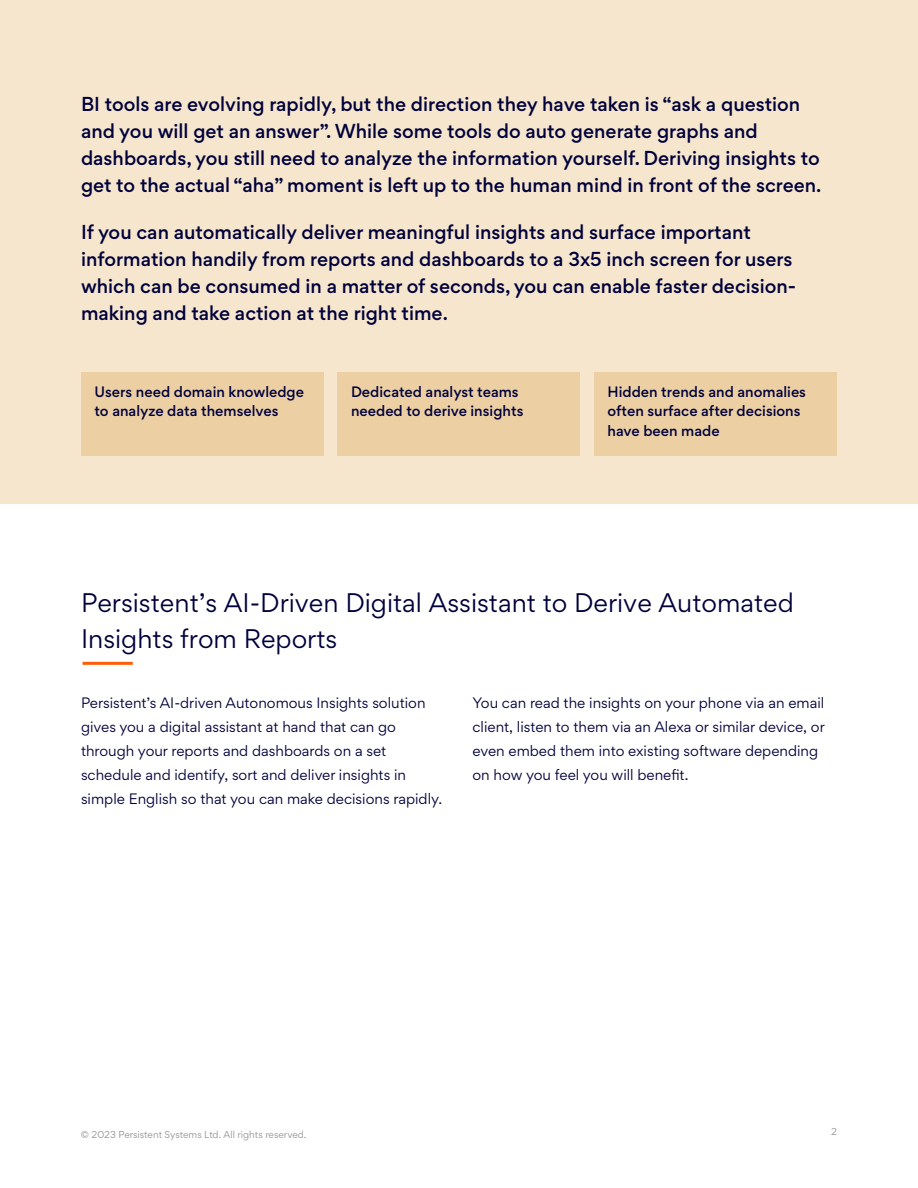
<style>
.page{position:relative;width:918px;height:1188px;background:#fff}
.page>*{position:absolute;margin:0;border:0;box-sizing:border-box;transform-origin:0 0}
.t1{font:24px/36px "Gordita";color:#00003b}
.t2{font:500 18px/27px "Gordita";color:#00003b}
.t3{font:13.5px/24px "Gordita";color:#00003b}
.t4{font:500 13.5px/19.5px "Gordita";color:#00003b}
.t5{font:9px "Gordita";color:#939598}
</style>
<div class="page">
<div style="left:0;top:0;width:918px;height:504px;background:#f5e6cd"></div>
<hr style="left:84px;top:662px;width:47px;height:3px;background:#fd5f07">
<div style="left:81px;top:372px;width:243px;height:84px;background:#ecd0a4"></div>
<div style="left:338px;top:372px;width:242px;height:84px;background:#ecd0a4"></div>
<div style="left:594px;top:372px;width:243px;height:84px;background:#ecd0a4"></div>
<p class="t2" style="left:81px;top:90px;width:742px">BI tools are evolving rapidly, but the direction they have taken is “ask a question and you will get an answer”. While some tools do auto generate graphs and dashboards, you still need to analyze the information yourself. Deriving insights to get to the actual “aha” moment is left up to the human mind in front of the screen.</p>
<p class="t2" style="left:81px;top:218px;width:717px">If you can automatically deliver meaningful insights and surface important information handily from reports and dashboards to a 3x5 inch screen for users which can be consumed in a matter of seconds, you can enable faster decision&shy;making and take action at the right time.</p>
<p class="t4" style="left:94px;top:382px;width:211px">Users need domain knowledge to analyze data themselves</p>
<p class="t4" style="left:351px;top:382px;width:174px">Dedicated analyst teams needed to derive insights</p>
<p class="t4" style="left:608px;top:382px;width:200px">Hidden trends and anomalies often surface after decisions have been made</p>
<h2 class="t1" style="left:81px;top:584px;width:714px">Persistent’s AI-Driven Digital Assistant to Derive Automated<br>Insights from Reports</h2>
<p class="t3" style="left:81px;top:690px;width:363px">Persistent’s AI-driven Autonomous Insights solution gives you a digital assistant at hand that can go through your reports and dashboards on a set schedule and identify, sort and deliver insights in simple English so that you can make decisions rapidly.</p>
<p class="t3" style="left:472px;top:690px;width:354px">You can read the insights on your phone via an email client, listen to them via an Alexa or similar device, or even embed them into existing software depending on how you feel you will benefit.</p>
<p class="t5" style="left:81px;top:1127px;width:227px">© 2023 Persistent Systems Ltd. All rights reserved.</p>
<p class="t5" style="left:831px;top:1125px;width:7px">2</p>
</div>
